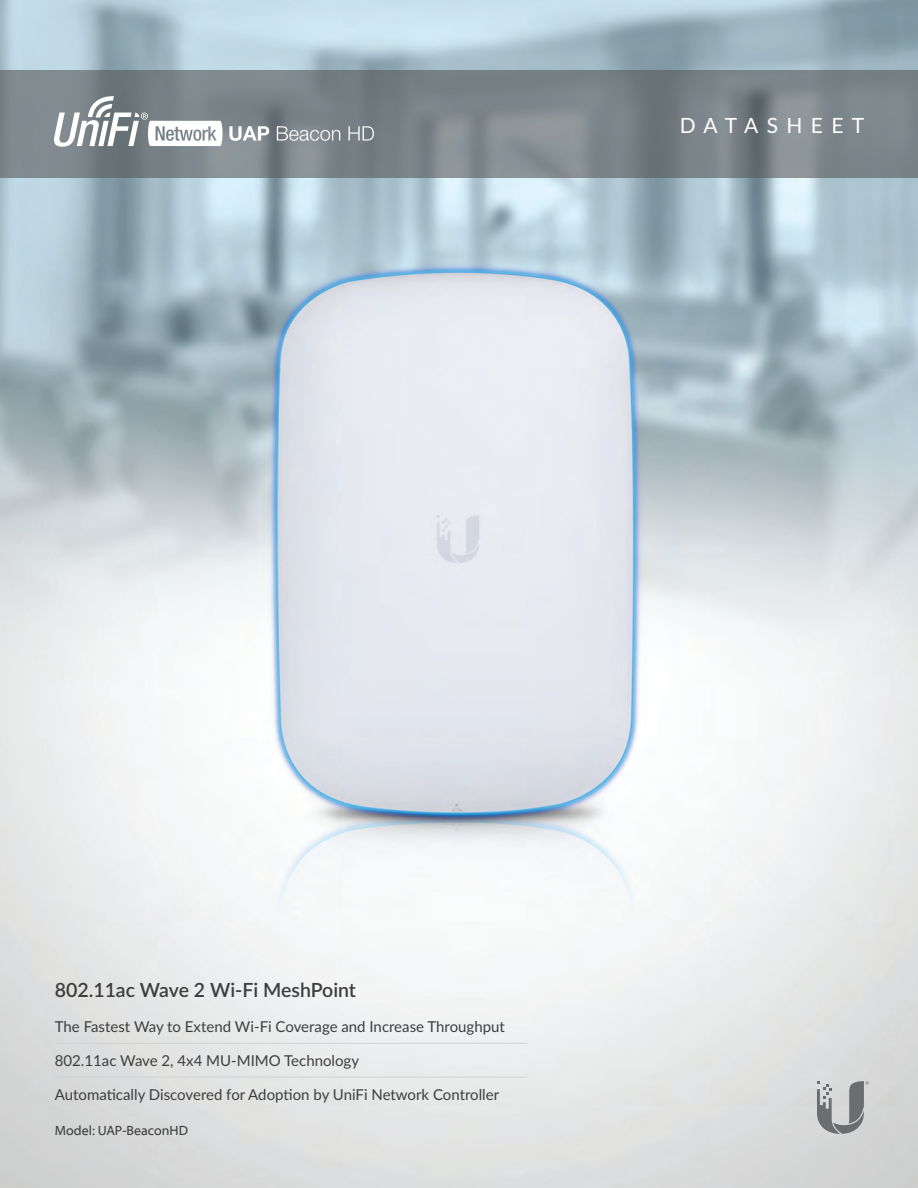
<style>
.page{position:relative;width:918px;height:1188px;background:#fff}
.page>*{position:absolute;margin:0;border:0;box-sizing:border-box;transform-origin:0 0}
.t1{font:21px "Lato";letter-spacing:.4em;color:#fff}
.t2{font:600 19.5px "Lato";color:#3e3e3f}
.t3{font:15px "Lato";color:#3e3e3f}
.t4{font:13.5px "Myriad Web Pro";color:#3e3e3f}
</style>
<div class="page">
<img style="left:0;top:0;width:918px;height:1188px">
<svg style="left:0;top:70px;width:918px;height:108px;background:#7a8489"></svg>
<svg style="left:54px;top:96px;width:169px;height:51px"></svg>
<svg style="left:229px;top:126px;width:40px;height:15px"></svg>
<svg style="left:277px;top:126px;width:63px;height:15px"></svg>
<svg style="left:348px;top:126px;width:26px;height:15px"></svg>
<hr style="left:55px;top:1043px;width:472px;height:1px;background:#d1d2d4">
<hr style="left:55px;top:1077px;width:472px;height:1px;background:#d1d2d4">
<svg style="left:817px;top:1081px;width:52px;height:53px;background:#a7a7a9"></svg>
<h1 class="t1" style="left:680px;top:110px;width:186px">DATASHEET</h1>
<h2 class="t2" style="left:55px;top:976px;width:303px">802.11ac Wave 2 Wi-Fi MeshPoint</h2>
<p class="t3" style="left:55px;top:1016px;width:452px">The Fastest Way to Extend Wi-Fi Coverage and Increase Throughput</p>
<p class="t3" style="left:55px;top:1050px;width:306px">802.11ac Wave 2, 4x4 MU-MIMO Technology</p>
<p class="t3" style="left:55px;top:1084px;width:446px">Automatically Discovered for Adoption by UniFi Network Controller</p>
<p class="t4" style="left:55px;top:1123px;width:135px">Model: UAP-BeaconHD</p>
</div>
